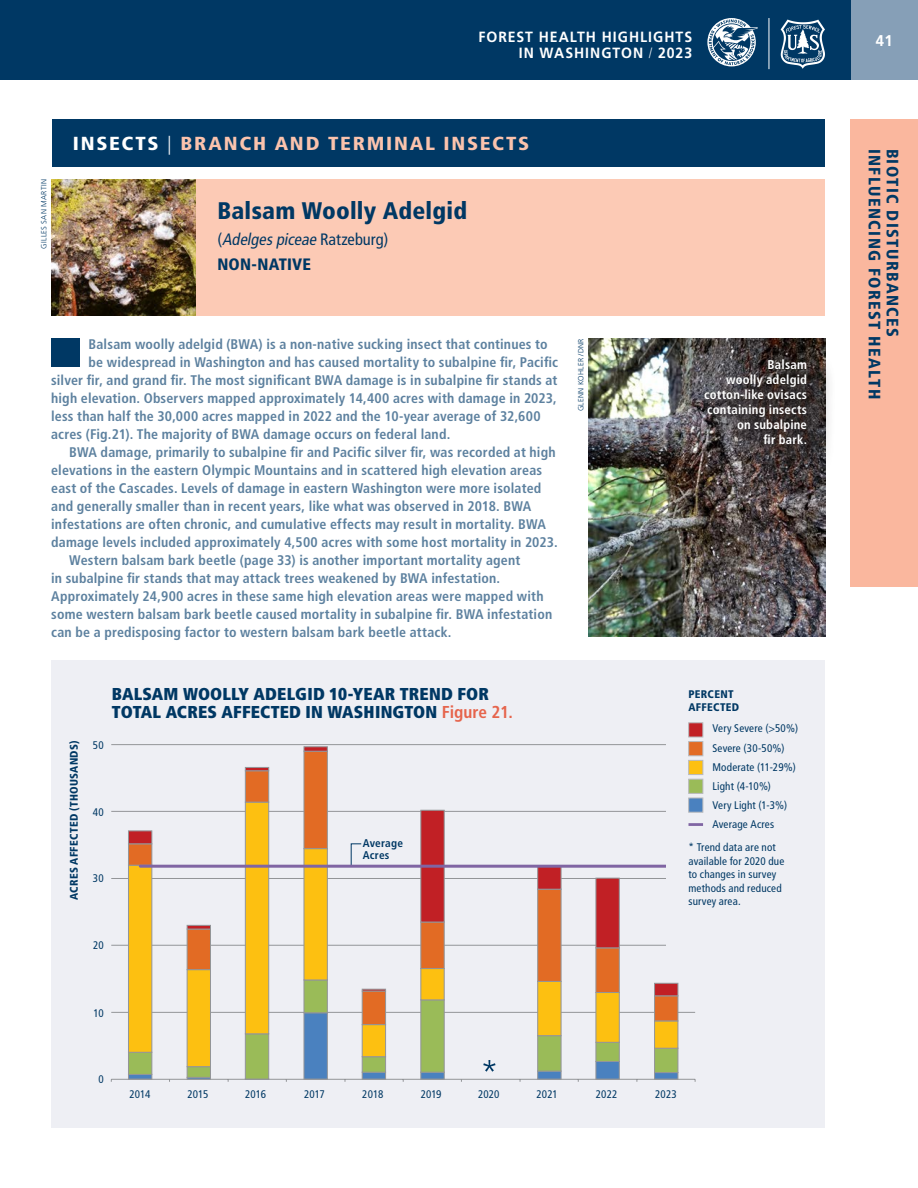
<style>
.page{position:relative;width:918px;height:1188px;background:#fff}
.page>*{position:absolute;margin:0;border:0;box-sizing:border-box;transform-origin:0 0}
.Species-Bold{font:900 condensed 24px "Frutiger LT Std";letter-spacing:.01em;color:#003864}
.Leg-Body-1{font:900 condensed 18.9px "Frutiger LT Std";letter-spacing:.085em;color:#fbc3ad;scale:1.1 1}
.Bold{font:900 condensed 17.25px/18.3px "Frutiger LT Std";letter-spacing:.01em;color:#003864}
.Species-Italics{font:900 condensed 16.5px "Frutiger LT Std";letter-spacing:.085em;color:#003864}
.Species-Italics-2{font:italic condensed 16.5px "Frutiger LT Std";color:#003864}
.Species-Italics-3{font:900 condensed 16.5px "Frutiger LT Std";letter-spacing:.01em;color:#003864}
.t1{font:700 15.6px "Frutiger LT Std";color:#fff;scale:.95 1}
.t2{font:700 14.85px "Frutiger LT Std";letter-spacing:.07em;color:#fff;scale:.95 1}
.Blue-Insects{font:700 condensed 13.95px/18px "Frutiger LT Std";letter-spacing:.01em;color:#5d819f}
.Photo_Caption_Bold{font:700 condensed 12.75px/15px "Frutiger LT Std";letter-spacing:.015em;color:#fff;text-align:right}
.Chart-Text{font:700 condensed 11.25px/12px "Frutiger LT Std";letter-spacing:.015em;color:#003864}
.Blue-Insects-2{font:condensed 11.1px/13.5px "Frutiger LT Std";letter-spacing:.015em;color:#003864}
.Blue-Insects-3{font:900 condensed 11.1px/12.8px "Frutiger LT Std";letter-spacing:.03em;color:#003864}
.Text{font:300 7.5px "Frutiger LT Std";letter-spacing:.04em;color:#003864}
.s1{font-weight:300;font-stretch:condensed}
.s2{color:#fff}
.s3{font-weight:300;color:#fff}
.s4{font-style:normal}
.s5{font-weight:700;color:#e6644c}
</style>
<div class="page">
<div style="left:850px;top:0;width:68px;height:80px;background:#869fb7"></div>
<div style="left:0;top:0;width:850px;height:80px;background:#003864"></div>
<svg style="left:707px;top:18px;width:51px;height:48px"></svg>
<svg style="left:781px;top:20px;width:44px;height:49px"></svg>
<hr style="left:769px;top:18px;width:1px;height:51px;background:#fff">
<div style="left:850px;top:119px;width:68px;height:467px;background:#fab79e"></div>
<div style="left:52px;top:119px;width:773px;height:47px;background:#003864"></div>
<img style="left:52px;top:179px;width:145px;height:136px">
<div style="left:197px;top:179px;width:628px;height:136px;background:#fccab5"></div>
<div style="left:51px;top:339px;width:29px;height:28px;background:#003864"></div>
<div style="left:52px;top:660px;width:773px;height:467px;background:#eeeff4"></div>
<img style="left:588px;top:339px;width:237px;height:297px">
<div style="left:696px;top:351px;width:140px;height:123px;background:#231f20;opacity:.75"></div>
<hr style="left:111px;top:744px;width:584px;height:1px;background:#939598">
<hr style="left:111px;top:811px;width:584px;height:1px;background:#939598">
<hr style="left:111px;top:878px;width:584px;height:1px;background:#939598">
<hr style="left:111px;top:945px;width:584px;height:1px;background:#939598">
<hr style="left:111px;top:1012px;width:584px;height:1px;background:#939598">
<svg style="left:128px;top:996px;width:550px;height:16px"></svg>
<svg style="left:128px;top:746px;width:550px;height:250px"></svg>
<hr style="left:111px;top:1079px;width:584px;height:1px;background:#939598">
<svg style="left:128px;top:1012px;width:550px;height:70px"></svg>
<hr style="left:140px;top:865px;width:526px;height:3px;background:#8065a3">
<div style="left:666px;top:736px;width:135px;height:237px;background:#eeeff4"></div>
<div style="left:688px;top:723px;width:15px;height:14px;background:#c12025;border:1px solid #b8b9bc"></div>
<div style="left:688px;top:741px;width:15px;height:15px;background:#e26b24;border:1px solid #b8b9bc"></div>
<div style="left:688px;top:760px;width:15px;height:15px;background:#fdc011;border:1px solid #b8b9bc"></div>
<div style="left:688px;top:779px;width:15px;height:15px;background:#9abb58;border:1px solid #b8b9bc"></div>
<div style="left:688px;top:798px;width:15px;height:14px;background:#4a81bf;border:1px solid #b8b9bc"></div>
<hr style="left:688px;top:823px;width:15px;height:3px;background:#8065a3">
<p class="t2" style="left:478px;top:28px;width:227px">FOREST HEALTH HIGHLIGHTS</p>
<p class="t1" style="left:876px;top:31px;width:19px">41</p>
<p class="t2" style="left:519px;top:44px;width:184px">IN WASHINGTON <span class="s1">/</span> 2023</p>
<p class="Text" style="left:40px;top:249px;width:71px;rotate:-90deg">GILLES SAN MARTIN</p>
<p class="Leg-Body-1" style="left:73px;top:132px;width:417px"><span class="s2">INSECTS</span> <span class="s3">|</span> BRANCH AND TERMINAL INSECTS</p>
<p class="Species-Bold" style="left:217px;top:196px;width:251px">Balsam Woolly Adelgid</p>
<p class="Species-Italics-2" style="left:217px;top:229px;width:172px"><span class="s4">(</span>Adelgespiceae <span class="s4">R a t z e b u r g )</span></p>
<p class="Species-Italics-3" style="left:217px;top:254px;width:95px">NON-NATIVE</p>
<p class="Blue-Insects" style="left:89px;top:335px;width:461px">Balsam woolly adelgid (BWA) is a non-native sucking insect that continues to</p>
<p class="Blue-Insects" style="left:89px;top:353px;width:471px">be widespread in Washington and has caused mortality to subalpine fir, Pacific</p>
<p class="Blue-Insects" style="left:51px;top:371px;width:508px">silver fir, and grand fir. The most significant BWA damage is in subalpine fir stands at</p>
<p class="Blue-Insects" style="left:51px;top:389px;width:507px">high elevation. Observers mapped approximately 14,400 acres with damage in 2023,</p>
<p class="Blue-Insects" style="left:51px;top:407px;width:491px">less than half the 30,000 acres mapped in 2022 and the 10-year average of 32,600</p>
<p class="Blue-Insects" style="left:51px;top:425px;width:401px">acres (Fig.21). The majority of BWA damage occurs on federal land.</p>
<p class="Blue-Insects" style="left:51px;top:443px;width:508px;text-indent:18px">BWA damage, primarily to subalpine fir and Pacific silver fir, was recorded at high elevations in the eastern Olympic Mountains and in scattered high elevation areas east of the Cascades. Levels of damage in eastern Washington were more isolated and generally smaller than in recent years, like what was observed in 2018. BWA infestations are often chronic, and cumulative effects may result in mortality. BWA damage levels included approximately 4,500 acres with some host mortality in 2023.</p>
<p class="Blue-Insects" style="left:51px;top:551px;width:503px;text-indent:18px">Western balsam bark beetle (page 33) is another important mortality agent<br>in subalpine fir stands that may attack trees weakened by BWA infestation.<br>Approximately 24,900 acres in these same high elevation areas were mapped with some western balsam bark beetle caused mortality in subalpine fir. BWA infestation can be a predisposing factor to western balsam bark beetle attack.</p>
<p class="Blue-Insects-3" style="left:67px;top:900px;width:161px;rotate:-90deg">ACRES AFFECTED (THOUSANDS)</p>
<p class="Blue-Insects-2" style="left:93px;top:739px;width:12px">50</p>
<p class="Bold" style="left:112px;top:684px;width:403px">BALSAM WOOLLY ADELGID 10-YEAR TREND FOR<br>TOTAL ACRES AFFECTED IN WASHINGTON <span class="s5">Figure 21.</span></p>
<p class="Blue-Insects-2" style="left:93px;top:805px;width:12px">40</p>
<p class="Blue-Insects-2" style="left:93px;top:871px;width:12px">30</p>
<p class="Chart-Text" style="left:363px;top:837px;width:42px">Average<br>Acres</p>
<p class="Blue-Insects-2" style="left:93px;top:938px;width:12px">20</p>
<p class="Text" style="left:577px;top:411px;width:74px;rotate:-90deg">GLENN KOHLER /DNR</p>
<p class="Photo_Caption_Bold" style="left:704px;top:357px;width:104px">Balsam<br>woolly adelgid cotton-like ovisacs containing insects on subalpine<br>fir bark.</p>
<p class="Blue-Insects-3" style="left:689px;top:688px;width:52px">PERCENT<br>AFFECTED</p>
<p class="Blue-Insects-2" style="left:712px;top:722px;width:87px">Very Severe (&gt;50%)</p>
<p class="Blue-Insects-2" style="left:712px;top:741px;width:74px">Severe (30-50%)</p>
<p class="Blue-Insects-2" style="left:712px;top:760px;width:85px">Moderate (11-29%)</p>
<p class="Blue-Insects-2" style="left:712px;top:779px;width:60px">Light (4-10%)</p>
<p class="Blue-Insects-2" style="left:712px;top:798px;width:76px">Very Light (1-3%)</p>
<p class="Blue-Insects-2" style="left:712px;top:817px;width:63px">Average Acres</p>
<p class="Blue-Insects-2" style="left:689px;top:841px;width:97px">* Trend data are not available for 2020 due to changes in survey methods and reduced survey area.</p>
<p class="Blue-Insects-2" style="left:93px;top:1006px;width:12px">10</p>
<p class="Blue-Insects-2" style="left:98px;top:1073px;width:7px">0</p>
<p class="Blue-Insects-2" style="left:130px;top:1087px;width:22px">2014</p>
<p class="Blue-Insects-2" style="left:187px;top:1087px;width:22px">2015</p>
<p class="Blue-Insects-2" style="left:245px;top:1087px;width:23px">2016</p>
<p class="Blue-Insects-2" style="left:304px;top:1087px;width:22px">2017</p>
<p class="Blue-Insects-2" style="left:362px;top:1087px;width:23px">2018</p>
<p class="Blue-Insects-2" style="left:421px;top:1087px;width:22px">2019</p>
<p class="Blue-Insects-2" style="left:478px;top:1087px;width:23px">2020</p>
<p class="Blue-Insects-2" style="left:537px;top:1087px;width:23px">2021</p>
<p class="Blue-Insects-2" style="left:596px;top:1087px;width:23px">2022</p>
<p class="Blue-Insects-2" style="left:655px;top:1087px;width:23px">2023</p>
<p class="Species-Italics" style="left:884px;top:148px;width:252px;rotate:90deg">INFLUENCING FOREST HEALTH</p>
<p class="Species-Italics" style="left:902px;top:148px;width:190px;rotate:90deg">BIOTIC DISTURBANCES</p>
</div>
